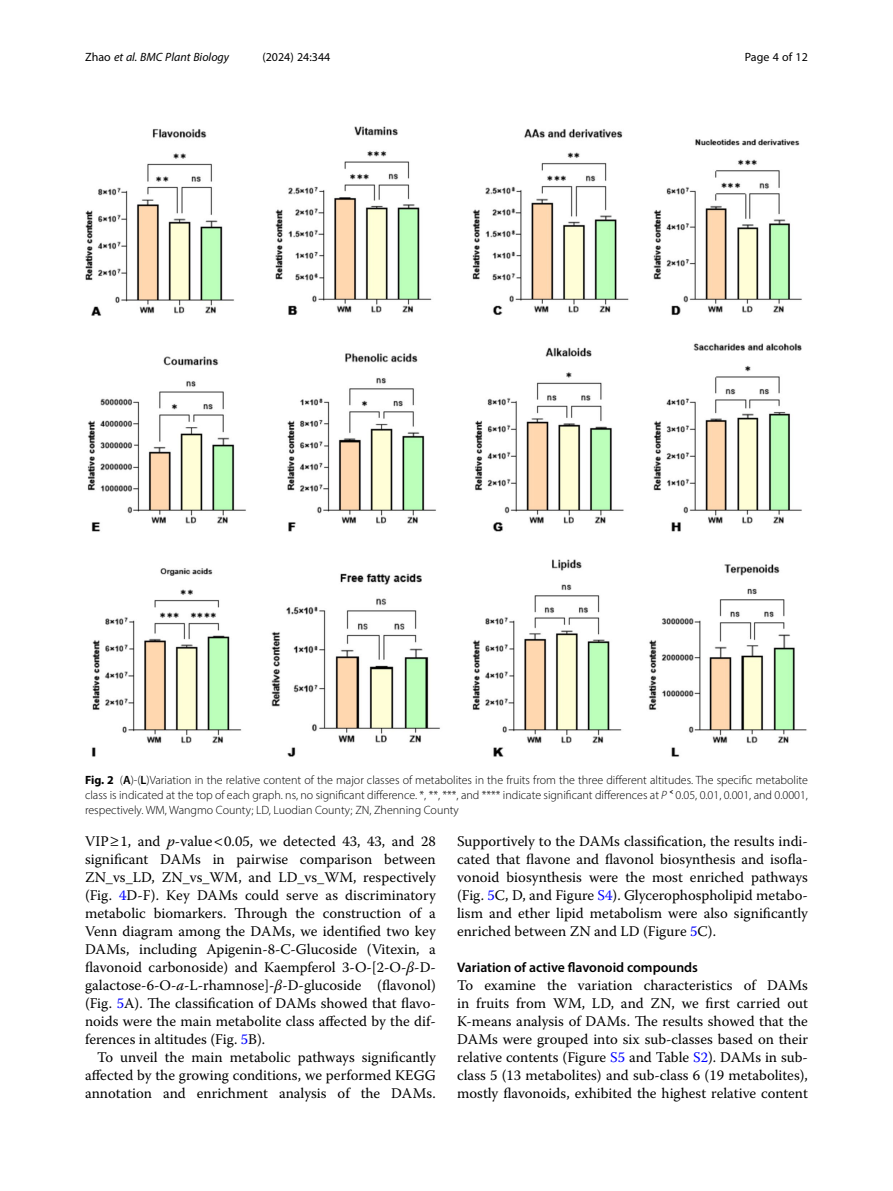
<style>
.page{position:relative;width:893px;height:1191px;background:#fff}
.page>*{position:absolute;margin:0;border:0;box-sizing:border-box;transform-origin:0 0}
.Body_Text{font:14.7px/18px "Warnock Pro";color:#000;text-align:justify}
.Body_Text_Indent{font:14.7px/18px "Warnock Pro";color:#000;text-align:justify}
.Head_2{font:600 13.8px "Myriad Pro";color:#000}
.Figure_Caption{font:300 12px/15px "Myriad Pro";color:#000;text-align:justify}
.t1{font:italic 12px "Myriad Pro";color:#000}
.t2{font:12px "Myriad Pro";color:#000}
.s1{font-style:normal}
.s2{font-weight:700}
.s3{font-weight:600}
.s4{font-style:italic}
.s5{font-family:"STIX";font-weight:400}
.s6{color:#00f}
</style>
<div class="page">
<img style="left:85px;top:126px;width:722px;height:631px">
<p class="t1" style="left:85px;top:50px;width:146px"><span class="s1">Zhao</span> et al. BMC Plant Biology</p>
<p class="t2" style="left:262px;top:50px;width:70px">(2024) 24:344</p>
<p class="t2" style="left:745px;top:50px;width:65px">Page 4 of 12</p>
<p class="Figure_Caption" style="left:85px;top:772px;width:724px"><span class="s2">Fig. 2</span> (<span class="s3">A</span>)-(<span class="s3">L</span>)Variation in the relative content of the major classes of metabolites in the fruits from the three different altitudes. The specific metabolite class is indicated at the top of each graph. ns, no significant difference. *, **, ***, and **** indicate significant differences at <span class="s4">P</span> <span class="s5">˂</span> 0.05, 0.01, 0.001, and 0.0001, respectively. WM, Wangmo County; LD, Luodian County; ZN, Zhenning County</p>
<p class="Body_Text" style="left:85px;top:832px;width:352px">VIP≥1, and <span class="s4">p</span>-value 0.05, we detected 43, 43, and 28 significant DAMs in pairwise comparison between ZN_vs_LD, ZN_vs_WM, and LD_vs_WM, respectively (Fig. <span class="s6">4</span>D-F). Key DAMs could serve as discriminatory metabolic biomarkers. Through the construction of a Venn diagram among the DAMs, we identified two key DAMs, including Apigenin-8-C-Glucoside (Vitexin, a flavonoid carbonoside) and Kaempferol 3-O-[2-O-<span class="s4">β</span>-D&shy;galactose-6-O-<span class="s4">a</span>-L-rhamnose]-<span class="s4">β</span>-D-glucoside (flavonol) (Fig. <span class="s6">5</span>A). The classification of DAMs showed that flavo&shy;noids were the main metabolite class affected by the dif&shy;ferences in altitudes (Fig. <span class="s6">5</span>B).</p>
<p class="Body_Text_Indent" style="left:85px;top:1048px;width:352px;text-indent:12px">To unveil the main metabolic pathways significantly affected by the growing conditions, we performed KEGG annotation and enrichment analysis of the DAMs.</p>
<p class="Body_Text_Indent" style="left:457px;top:832px;width:352px">Supportively to the DAMs classification, the results indi&shy;cated that flavone and flavonol biosynthesis and isofla&shy;vonoid biosynthesis were the most enriched pathways (Fig. <span class="s6">5</span>C, D, and Figure <span class="s6">S4</span>). Glycerophospholipid metabo&shy;lism and ether lipid metabolism were also significantly enriched between ZN and LD (Figure <span class="s6">5</span>C).</p>
<p class="Head_2" style="left:457px;top:959px;width:242px">Variation of active flavonoid compounds</p>
<p class="Body_Text" style="left:457px;top:976px;width:352px">To examine the variation characteristics of DAMs in fruits from WM, LD, and ZN, we first carried out K-means analysis of DAMs. The results showed that the DAMs were grouped into six sub-classes based on their relative contents (Figure <span class="s6">S5</span> and Table <span class="s6">S2</span>). DAMs in sub&shy;class 5 (13 metabolites) and sub-class 6 (19 metabolites), mostly flavonoids, exhibited the highest relative content</p>
</div>
